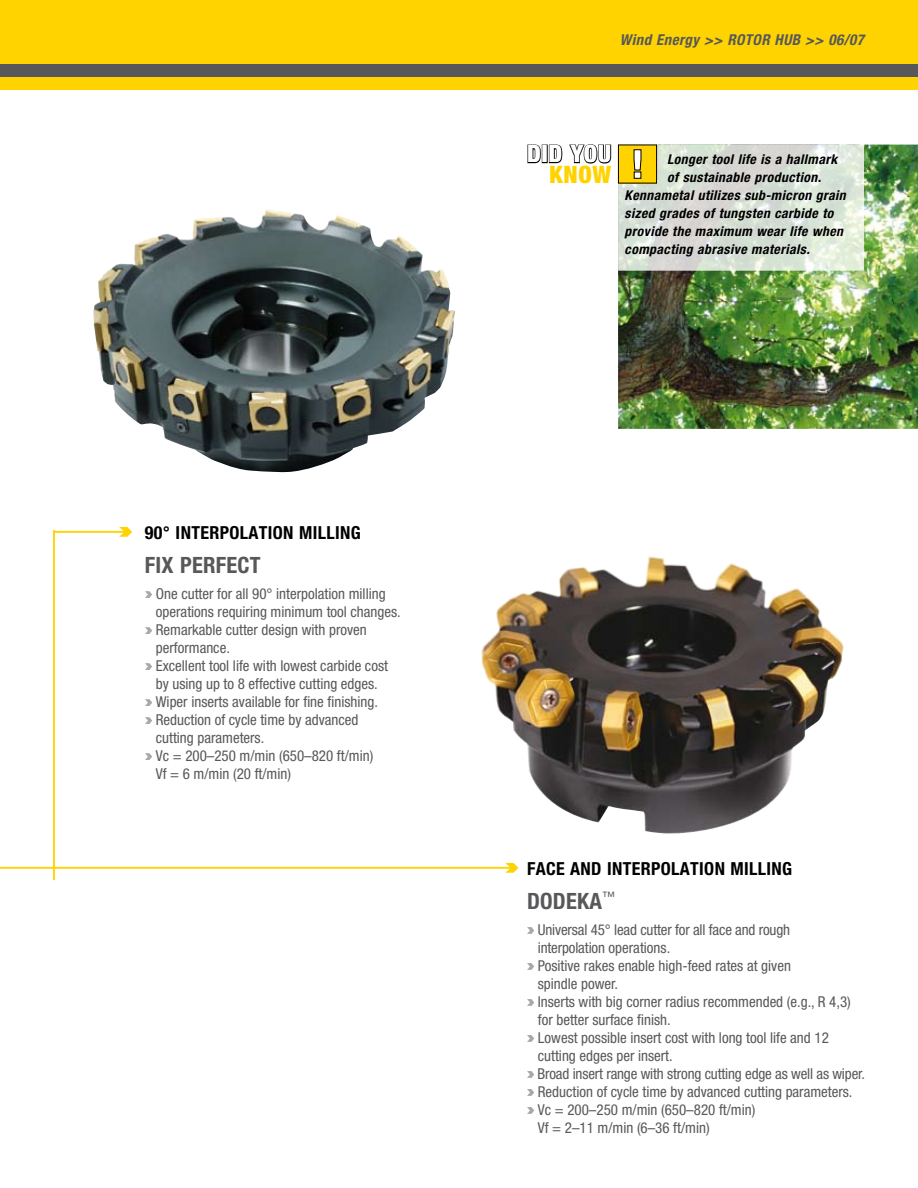
<style>
.page{position:relative;width:918px;height:1188px;background:#fff}
.page>*{position:absolute;margin:0;border:0;box-sizing:border-box;transform-origin:0 0}
.t1{font:900 condensed 24px "Helvetica Neue LT Pro";color:#fff}
.t2{font:900 condensed 24px "Helvetica Neue LT Pro";color:#ffd300}
.t3{font:700 condensed 22.5px "Helvetica Neue LT Pro";letter-spacing:.01em;color:#58585a}
.t4{font:700 condensed 18px "Helvetica Neue LT Pro";letter-spacing:.02em;color:#000}
.t5{font:condensed 15px/18px "Helvetica Neue LT Pro";color:#58585a}
.t6{font:italic 700 condensed 15px "Helvetica Neue LT Pro";letter-spacing:.03em;color:#58585a}
.t7{font:italic 700 condensed 13.5px "Helvetica Neue LT Pro";letter-spacing:.03em;color:#000}
</style>
<div class="page">
<div style="left:0;top:0;width:918px;height:89px;background:#ffd300"></div>
<div style="left:0;top:64px;width:918px;height:13px;background:#58585a"></div>
<img style="left:93px;top:210px;width:362px;height:262px">
<svg style="left:145px;top:591px;width:7px;height:7px"></svg>
<svg style="left:145px;top:627px;width:7px;height:7px"></svg>
<svg style="left:145px;top:663px;width:7px;height:7px"></svg>
<svg style="left:145px;top:699px;width:7px;height:7px"></svg>
<svg style="left:145px;top:717px;width:7px;height:7px"></svg>
<svg style="left:145px;top:753px;width:7px;height:7px"></svg>
<svg style="left:527px;top:927px;width:7px;height:7px"></svg>
<svg style="left:527px;top:963px;width:7px;height:7px"></svg>
<svg style="left:527px;top:999px;width:7px;height:7px"></svg>
<svg style="left:527px;top:1035px;width:7px;height:7px"></svg>
<svg style="left:527px;top:1071px;width:7px;height:7px"></svg>
<svg style="left:527px;top:1089px;width:7px;height:7px"></svg>
<svg style="left:527px;top:1107px;width:7px;height:7px"></svg>
<hr style="left:0;top:867px;width:513px;height:2px;background:#ffd300">
<hr style="left:54px;top:531px;width:72px;height:2px;background:#ffd300">
<hr style="left:53px;top:530px;width:2px;height:350px;background:#ffd300">
<svg style="left:505px;top:863px;width:13px;height:10px"></svg>
<svg style="left:119px;top:527px;width:13px;height:10px"></svg>
<img style="left:618px;top:145px;width:300px;height:284px">
<svg style="left:527px;top:144px;width:15px;height:20px"></svg>
<div style="left:542px;top:145px;width:6px;height:18px;border:2px solid #000"></div>
<svg style="left:548px;top:144px;width:64px;height:20px"></svg>
<svg style="left:618px;top:145px;width:246px;height:126px;background:#dadfce"></svg>
<img style="left:481px;top:556px;width:363px;height:278px">
<p class="t4" style="left:145px;top:523px;width:216px">90° INTERPOLATION MILLING</p>
<h2 class="t3" style="left:145px;top:552px;width:117px">FIX PERFECT</h2>
<p class="t5" style="left:156px;top:585px;width:247px">One cutter for all 90° interpolation milling operations requiring minimum tool changes.<br>Remarkable cutter design with proven performance.<br>Excellent tool life with lowest carbide cost by using up to 8 effective cutting edges.<br>Wiper inserts available for fine finishing.<br>Reduction of cycle time by advanced<br>cutting parameters.<br>Vc = 200–250 m/min (650–820 ft/min)<br>Vf = 6 m/min (20 ft/min)</p>
<p class="t6" style="left:620px;top:31px;width:246px">Wind Energy &gt;&gt; ROTOR HUB &gt;&gt; 06/07</p>
<h1 class="t1" style="left:527px;top:140px;width:86px">DID YOU</h1>
<h1 class="t2" style="left:550px;top:161px;width:63px">KNOW</h1>
<p class="t7" style="left:667px;top:152px;width:172px">Longer tool life is a hallmark</p>
<p class="t7" style="left:667px;top:170px;width:155px">of sustainable production.</p>
<p class="t7" style="left:625px;top:188px;width:223px">Kennametal utilizes sub-micron grain</p>
<p class="t7" style="left:625px;top:206px;width:210px">sized grades of tungsten carbide to</p>
<p class="t7" style="left:625px;top:224px;width:220px">provide the maximum wear life when</p>
<p class="t7" style="left:625px;top:242px;width:187px">compacting abrasive materials.</p>
<p class="t4" style="left:527px;top:859px;width:265px">FACE AND INTERPOLATION MILLING</p>
<h2 class="t3" style="left:527px;top:888px;width:90px">DODEKA<sup>™</sup></h2>
<p class="t5" style="left:538px;top:921px;width:329px">Universal 45° lead cutter for all face and rough<br>interpolation operations.<br>Positive rakes enable high-feed rates at given<br>spindle power.<br>Inserts with big corner radius recommended (e.g., R 4,3) for better surface finish.<br>Lowest possible insert cost with long tool life and 12 cutting edges per insert.<br>Broad insert range with strong cutting edge as well as wiper.<br>Reduction of cycle time by advanced cutting parameters.<br>Vc = 200–250 m/min (650–820 ft/min)<br>Vf = 2–11 m/min (6–36 ft/min)</p>
</div>
